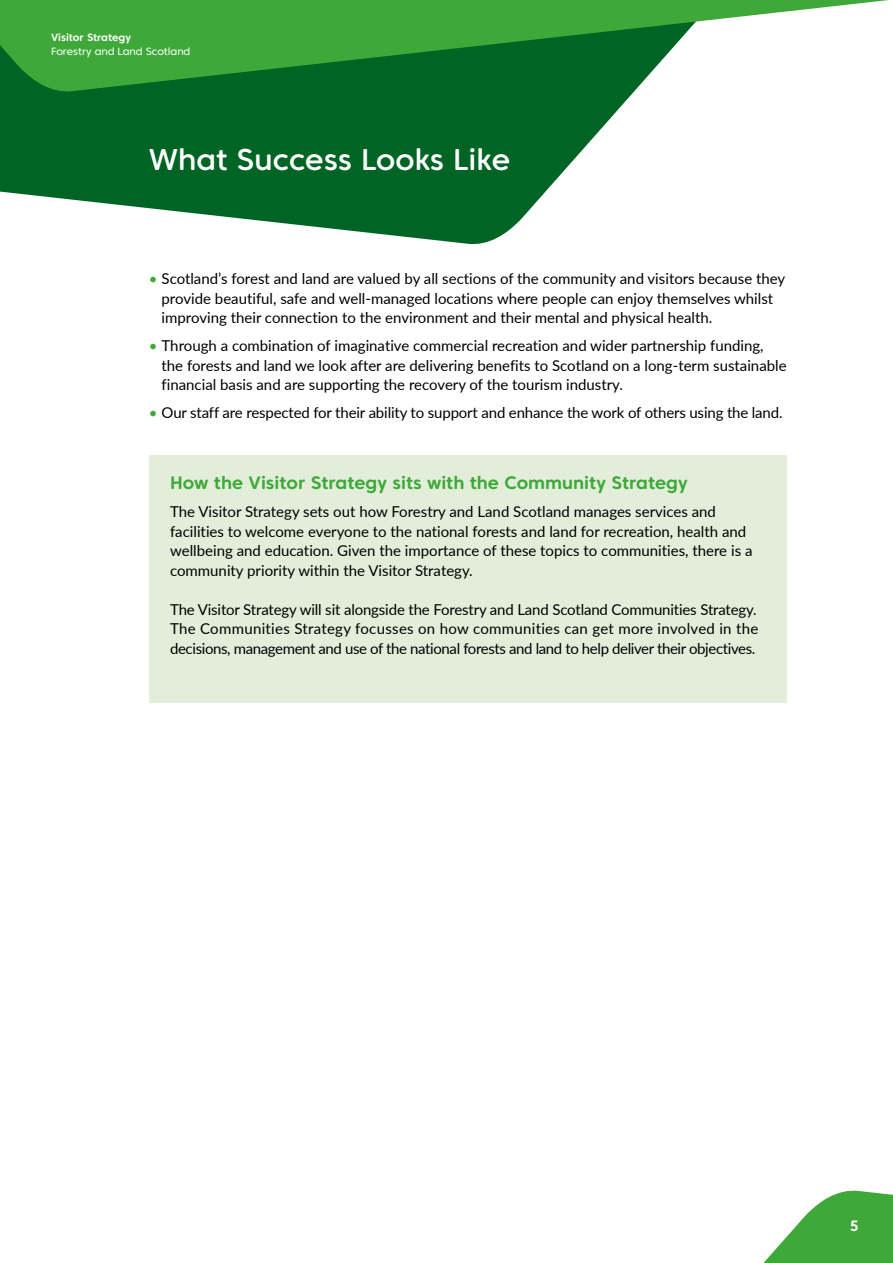
<style>
.page{position:relative;width:893px;height:1263px;background:#fff}
.page>*{position:absolute;margin:0;border:0;box-sizing:border-box;transform-origin:0 0}
.Section_Heading_-_H1{font:500 30px "Core Sans CR 55";color:#fff}
.Sub_heading_-_H2{font:700 18px "Core Sans CR 65";color:#3ea938}
.Body_Copy_-_Text{font:15px/19.5px "Lato";color:#000}
.t1{font:700 15px "Core Sans CR 65";color:#fff}
.t2{font:10.5px "Core Sans CR 45";letter-spacing:-.005em;color:#fff}
.t3{font:700 10.5px "Core Sans CR 65";letter-spacing:-.005em;color:#fff}
.s1{color:#3ea938}
</style>
<div class="page">
<svg style="left:0;top:93px;width:633px;height:152px;fill:#006524"></svg>
<svg style="left:0;top:0;width:889px;height:93px;fill:#3ea938"></svg>
<svg style="left:763px;top:1190px;width:130px;height:73px"></svg>
<div style="left:149px;top:455px;width:638px;height:248px;background:#e2eeda"></div>
<p class="t3" style="left:51px;top:31px;width:82px">Visitor Strategy</p>
<p class="t2" style="left:51px;top:45px;width:141px">Forestry and Land Scotland</p>
<h1 class="Section_Heading_-_H1" style="left:149px;top:141px;width:363px">What Success Looks Like</h1>
<p class="Body_Copy_-_Text" style="left:162px;top:268px;width:625px;text-indent:-13px"><span class="s1">•</span> Scotland’s forest and land are valued by all sections of the community and visitors because they provide beautiful, safe and well-managed locations where people can enjoy themselves whilst improving their connection to the environment and their mental and physical health.</p>
<p class="Body_Copy_-_Text" style="left:162px;top:335px;width:627px;text-indent:-13px"><span class="s1">•</span> Through a combination of imaginative commercial recreation and wider partnership funding, the forests and land we look after are delivering benefits to Scotland on a long-term sustainable financial basis and are supporting the recovery of the tourism industry.</p>
<p class="Body_Copy_-_Text" style="left:149px;top:402px;width:635px"><span class="s1">•</span> Our staff are respected for their ability to support and enhance the work of others using the land.</p>
<h2 class="Sub_heading_-_H2" style="left:170px;top:471px;width:519px">How the Visitor Strategy sits with the Community Strategy</h2>
<p class="Body_Copy_-_Text" style="left:170px;top:501px;width:584px">The Visitor Strategy sets out how Forestry and Land Scotland manages services and facilities to welcome everyone to the national forests and land for recreation, health and wellbeing and education. Given the importance of these topics to communities, there is a community priority within the Visitor Strategy.</p>
<p class="Body_Copy_-_Text" style="left:170px;top:599px;width:590px;text-align:justify">The Visitor Strategy will sit alongside the Forestry and Land Scotland Communities Strategy.<br>The Communities Strategy focusses on how communities can get more involved in the decisions, management and use of the national forests and land to help deliver their objectives.</p>
<p class="t1" style="left:850px;top:1216px;width:11px">5</p>
</div>
